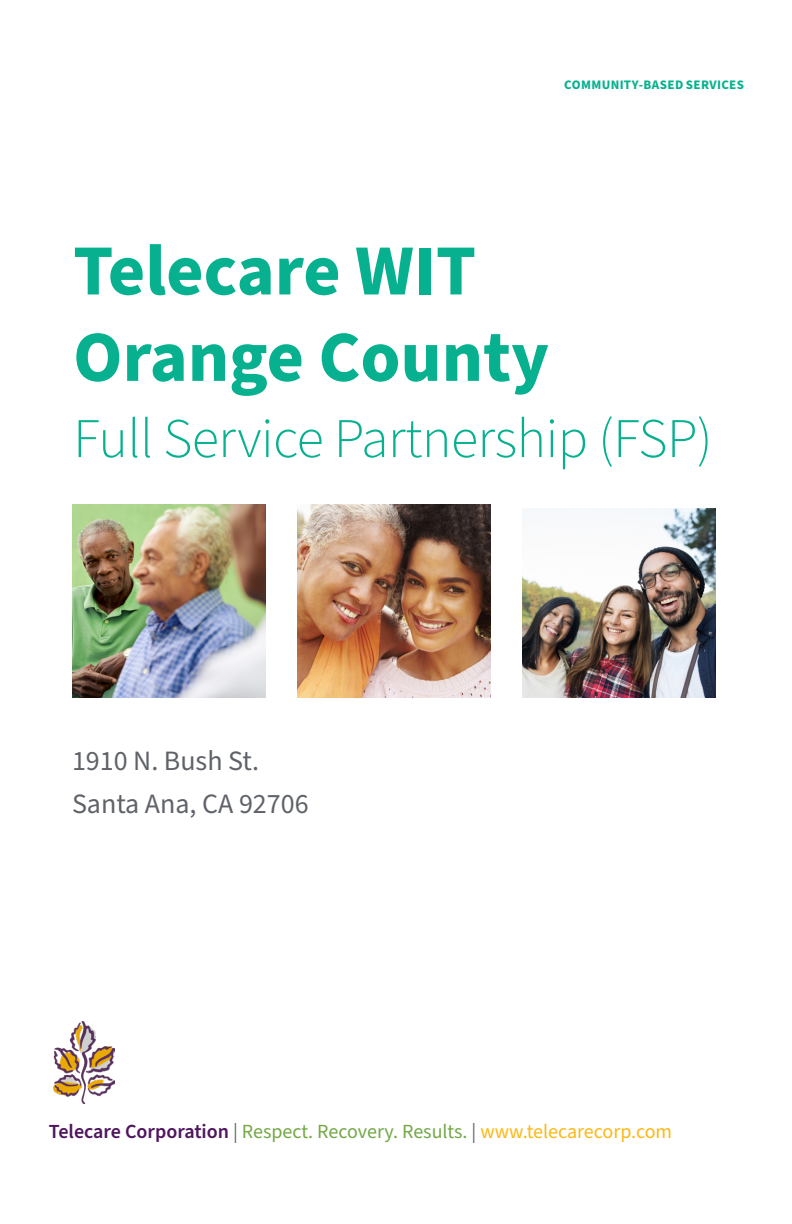
<style>
.page{position:relative;width:792px;height:1224px;background:#fff}
.page>*{position:absolute;margin:0;border:0;box-sizing:border-box;transform-origin:0 0}
.Front_Title{font:700 72px/86.4px "Source Sans Pro";color:#07b18f}
.Header_1{font:300 56px "Source Sans Pro";letter-spacing:-.01em;color:#07b18f}
.Header_1-2{font:28px "Source Sans Pro";color:#5f6369}
.t1{font:20px "Source Sans Pro";color:#73a845}
.tab_type{font:700 13px "Source Sans Pro";letter-spacing:.025em;color:#07b18f}
.s1{font-weight:600;color:#4f165e}
.s2{color:#5f6369}
.s3{color:#fcb814}
</style>
<div class="page">
<img style="left:54px;top:1021px;width:61px;height:83px">
<img style="left:72px;top:504px;width:193px;height:193px">
<img style="left:297px;top:504px;width:194px;height:193px">
<img style="left:523px;top:509px;width:193px;height:188px">
<p class="tab_type" style="left:564px;top:76px;width:181px">COMMUNITY-BASED SERVICES</p>
<p class="Front_Title" style="left:73px;top:229px;width:477px">Telecare WIT<br>Orange County</p>
<p class="Header_1" style="left:73px;top:401px;width:641px">Full Service Partnership (FSP)</p>
<p class="Header_1-2" style="left:72px;top:742px;width:189px">1910 N. Bush St.</p>
<p class="Header_1-2" style="left:72px;top:785px;width:238px">Santa Ana, CA 92706</p>
<p class="t1" style="left:49px;top:1118px;width:625px"><span class="s1">Telecare Corporation</span> <span class="s2">|</span> Respect. Recovery. Results. <span class="s2">|</span> <span class="s3">www.telecarecorp.com</span></p>
</div>
